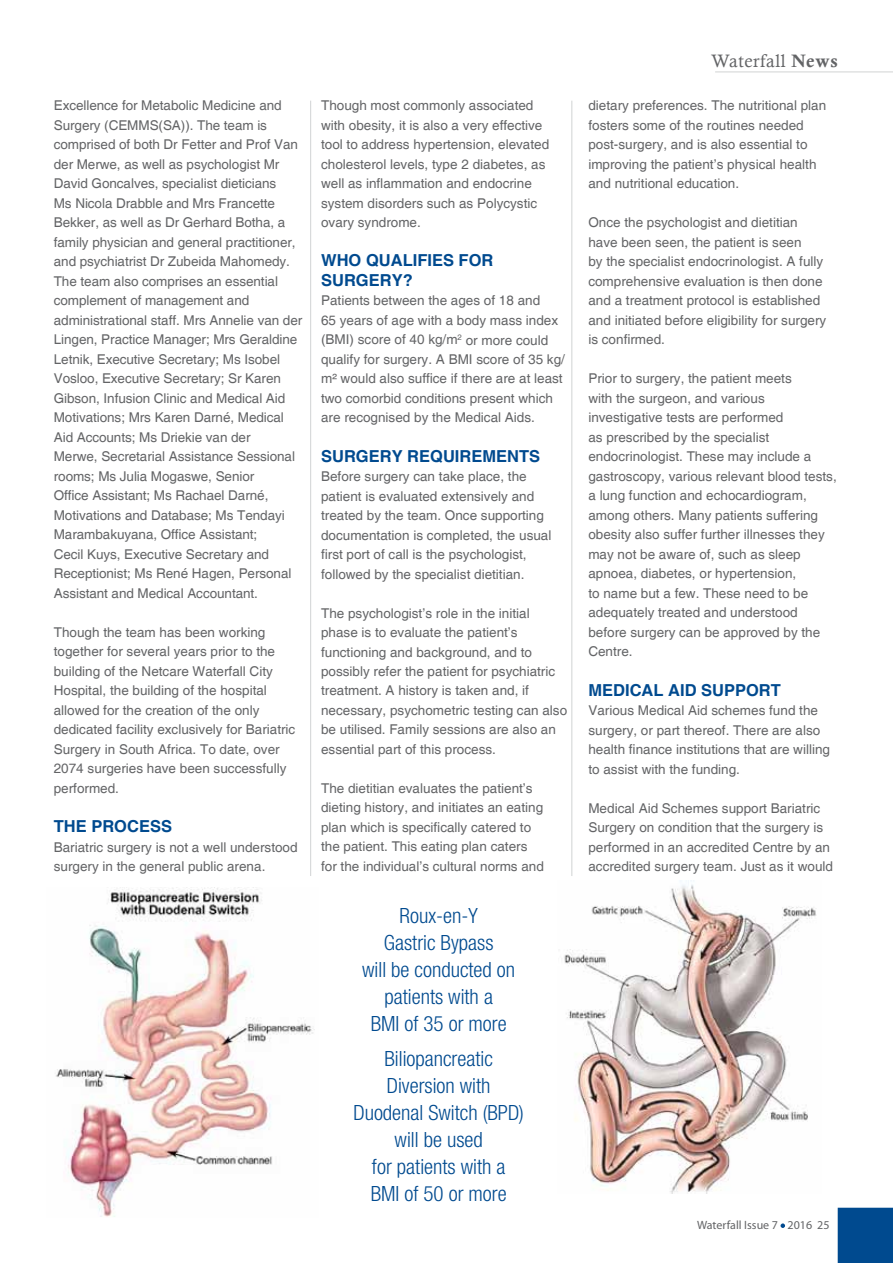
<style>
.page{position:relative;width:893px;height:1263px;background:#fff}
.page>*{position:absolute;margin:0;border:0;box-sizing:border-box;transform-origin:0 0}
.t1{font:300 condensed 21px/27px "Helvetica Neue";color:#004a8f;text-align:center}
.t2{font:18px "Calisto";letter-spacing:.03em;color:#636466}
.t3{font:700 16.5px/19.5px "Helvetica";color:#004a8f}
.t4{font:13.5px/19.5px "Helvetica";color:#636466}
.t5{font:12px "Myriad Pro";color:#636466}
.s1{font-family:"Calis MT Bol"}
</style>
<div class="page">
<svg style="left:780px;top:1223px;width:5px;height:5px"></svg>
<hr style="left:715px;top:72px;width:178px;height:1px;background:#d1d3d4">
<div style="left:838px;top:1208px;width:55px;height:55px;background:#004a8f"></div>
<hr style="left:310px;top:101px;width:1px;height:775px;background:#d1d3d4">
<img style="left:56px;top:888px;width:259px;height:329px">
<img style="left:564px;top:880px;width:252px;height:314px">
<hr style="left:571px;top:101px;width:1px;height:775px;background:#d1d3d4">
<p class="t4" style="left:54px;top:96px;width:250px">Excellence for Metabolic Medicine and Surgery (CEMMS(SA)). The team is comprised of both Dr Fetter and Prof Van der Merwe, as well as psychologist Mr David Goncalves, specialist dieticians<br>Ms Nicola Drabble and Mrs Francette Bekker, as well as Dr Gerhard Botha, a family physician and general practitioner, and psychiatrist Dr Zubeida Mahomedy.<br>The team also comprises an essential complement of management and administrational staff. Mrs Annelie van der Lingen, Practice Manager; Mrs Geraldine Letnik, Executive Secretary; Ms Isobel Vosloo, Executive Secretary; Sr Karen Gibson, Infusion Clinic and Medical Aid Motivations; Mrs Karen Darné, Medical Aid Accounts; Ms Driekie van der<br>Merwe, Secretarial Assistance Sessional rooms; Ms Julia Mogaswe, Senior<br>Office Assistant; Ms Rachael Darné, Motivations and Database; Ms Tendayi Marambakuyana, Office Assistant;<br>Cecil Kuys, Executive Secretary and Receptionist; Ms René Hagen, Personal Assistant and Medical Accountant.</p>
<p class="t4" style="left:54px;top:623px;width:243px">Though the team has been working together for several years prior to the building of the Netcare Waterfall City Hospital, the building of the hospital allowed for the creation of the only dedicated facility exclusively for Bariatric Surgery in South Africa. To date, over 2074 surgeries have been successfully performed.</p>
<p class="t3" style="left:54px;top:817px;width:120px">THE PROCESS</p>
<p class="t4" style="left:54px;top:837px;width:245px">Bariatric surgery is not a well understood surgery in the general public arena.</p>
<p class="t4" style="left:321px;top:96px;width:230px">Though most commonly associated with obesity, it is also a very effective tool to address hypertension, elevated cholesterol levels, type 2 diabetes, as well as inflammation and endocrine system disorders such as Polycystic ovary syndrome.</p>
<p class="t3" style="left:321px;top:252px;width:174px">WHO QUALIFIES FOR<br>SURGERY?</p>
<p class="t4" style="left:321px;top:291px;width:245px">Patients between the ages of 18 and<br>65 years of age with a body mass index (BMI) score of 40 kg/m<sup>2</sup> or more could qualify for surgery. A BMI score of 35 kg/ m² would also suffice if there are at least two comorbid conditions present which are recognised by the Medical Aids.</p>
<p class="t3" style="left:321px;top:447px;width:221px">SURGERY REQUIREMENTS</p>
<p class="t4" style="left:321px;top:467px;width:232px">Before surgery can take place, the patient is evaluated extensively and treated by the team. Once supporting documentation is completed, the usual first port of call is the psychologist, followed by the specialist dietitian.</p>
<p class="t4" style="left:321px;top:603px;width:248px">The psychologist’s role in the initial phase is to evaluate the patient’s functioning and background, and to possibly refer the patient for psychiatric treatment. A history is taken and, if necessary, psychometric testing can also be utilised. Family sessions are also an essential part of this process.</p>
<p class="t4" style="left:321px;top:779px;width:224px">The dietitian evaluates the patient’s dieting history, and initiates an eating plan which is specifically catered to the patient. This eating plan caters for the individual’s cultural norms and</p>
<h1 class="t1" style="left:362px;top:902px;width:155px">Roux-en-Y<br>Gastric Bypass<br>will be conducted on patients with a<br>BMI of 35 or more</h1>
<h1 class="t1" style="left:353px;top:1044px;width:172px">Biliopancreatic<br>Diversion with<br>Duodenal Switch (BPD) will be used<br>for patients with a<br>BMI of 50 or more</h1>
<h2 class="t2" style="left:711px;top:50px;width:128px">Waterfall <span class="s1">News</span></h2>
<p class="t4" style="left:588px;top:96px;width:239px">dietary preferences. The nutritional plan fosters some of the routines needed post-surgery, and is also essential to improving the patient’s physical health and nutritional education.</p>
<p class="t4" style="left:588px;top:213px;width:239px">Once the psychologist and dietitian have been seen, the patient is seen<br>by the specialist endocrinologist. A fully comprehensive evaluation is then done and a treatment protocol is established and initiated before eligibility for surgery is confirmed.</p>
<p class="t4" style="left:588px;top:369px;width:250px">Prior to surgery, the patient meets<br>with the surgeon, and various investigative tests are performed<br>as prescribed by the specialist endocrinologist. These may include a gastroscopy, various relevant blood tests, a lung function and echocardiogram, among others. Many patients suffering obesity also suffer further illnesses they may not be aware of, such as sleep apnoea, diabetes, or hypertension,<br>to name but a few. These need to be adequately treated and understood before surgery can be approved by the Centre.</p>
<p class="t3" style="left:588px;top:681px;width:194px">MEDICAL AID SUPPORT</p>
<p class="t4" style="left:588px;top:701px;width:243px">Various Medical Aid schemes fund the surgery, or part thereof. There are also health finance institutions that are willing to assist with the funding.</p>
<p class="t4" style="left:588px;top:798px;width:246px">Medical Aid Schemes support Bariatric Surgery on condition that the surgery is performed in an accredited Centre by an accredited surgery team. Just as it would</p>
<p class="t5" style="left:697px;top:1218px;width:134px">Waterfall Issue 7 2016 25</p>
</div>
